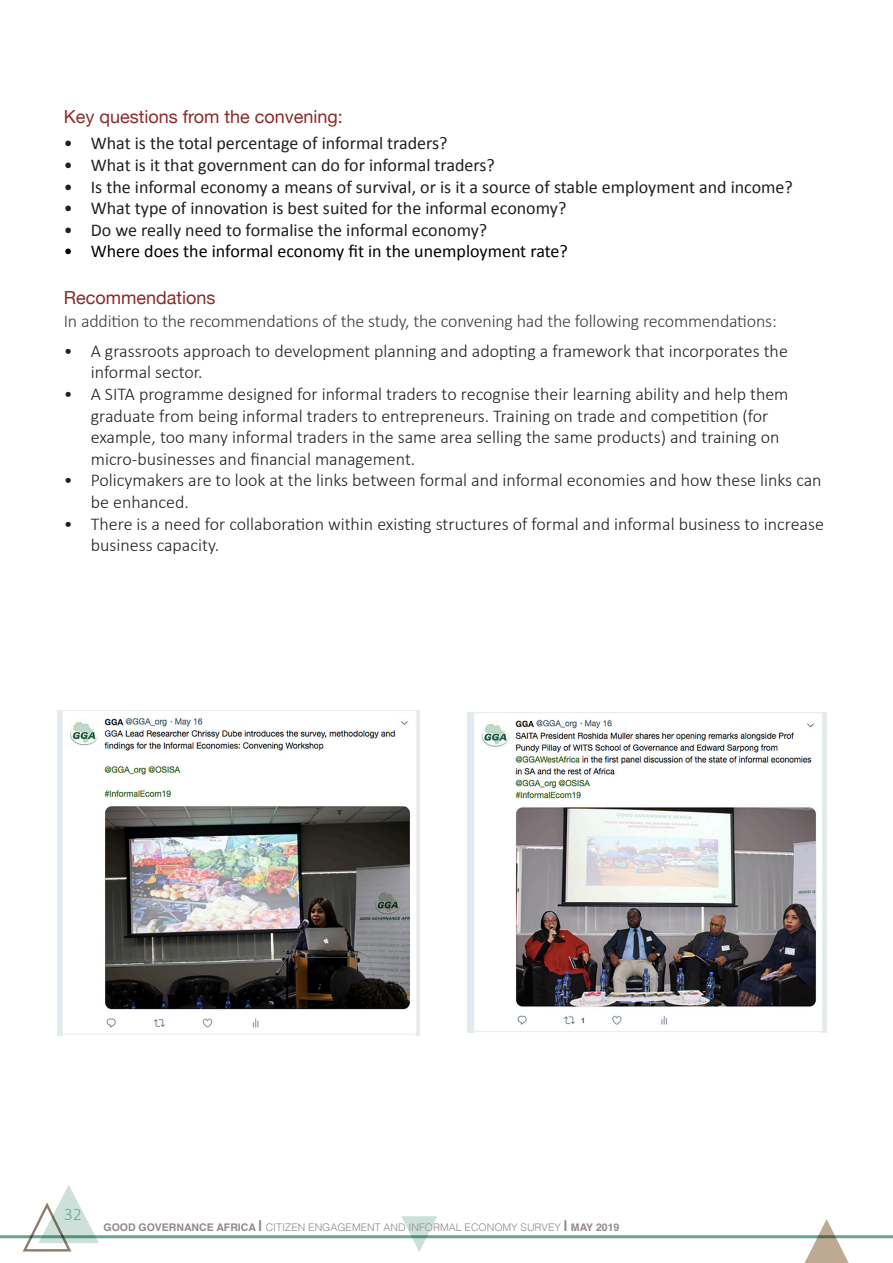
<style>
.page{position:relative;width:893px;height:1263px;background:#fff}
.page>*{position:absolute;margin:0;border:0;box-sizing:border-box;transform-origin:0 0}
.t1{font:300 18px/21.6px "Calibri";color:#231f20}
.t2{font:18px "Calibri";color:#231f20}
.BODY_COPY_OUTCOMES{font:300 18px "Calibri";letter-spacing:-.01em;color:#3e3e3f}
.t3{font:18px "Calibri";color:#000}
.Sub_head_2_2017{font:18px "Helvetica Neue";color:#8a2b29}
.t4{font:300 18px "Calibri";color:#65a792}
.t5{font:300 10.5px "Helvetica";color:#918a88}
.s1{font-weight:700}
.s2{font-weight:700;font-size:15px}
</style>
<div class="page">
<hr style="left:0;top:1235px;width:893px;height:3px;background:#65a792">
<svg style="left:401px;top:1216px;width:36px;height:36px"></svg>
<svg style="left:21px;top:1185px;width:78px;height:67px"></svg>
<svg style="left:804px;top:1219px;width:45px;height:44px"></svg>
<img style="left:58px;top:710px;width:361px;height:325px">
<img style="left:468px;top:713px;width:359px;height:320px">
<p class="Sub_head_2_2017" style="left:64px;top:104px;width:281px">Key questions from the convening:</p>
<p class="t2" style="left:64px;top:132px;width:385px">• What is the total percentage of informal traders?</p>
<p class="t2" style="left:64px;top:154px;width:433px">• What is it that government can do for informal traders?</p>
<p class="t2" style="left:64px;top:175px;width:731px">• Is the informal economy a means of survival, or is it a source of stable employment and income?</p>
<p class="t2" style="left:64px;top:197px;width:504px">• What type of innovation is best suited for the informal economy?</p>
<p class="t2" style="left:64px;top:219px;width:425px">• Do we really need to formalise the informal economy?</p>
<p class="t3" style="left:64px;top:240px;width:506px">• Where does the informal economy fit in the unemployment rate?</p>
<p class="Sub_head_2_2017" style="left:64px;top:285px;width:153px">Recommendations</p>
<p class="BODY_COPY_OUTCOMES" style="left:64px;top:310px;width:714px">In addition to the recommendations of the study, the convening had the following recommendations:</p>
<p class="t1" style="left:91px;top:341px;width:699px;text-indent:-27px">• A grassroots approach to development planning and adopting a framework that incorporates the informal sector.</p>
<p class="t1" style="left:91px;top:385px;width:699px;text-indent:-27px">• A SITA programme designed for informal traders to recognise their learning ability and help them graduate from being informal traders to entrepreneurs. Training on trade and competition (for example, too many informal traders in the same area selling the same products) and training on micro-businesses and financial management.</p>
<p class="t1" style="left:91px;top:471px;width:732px;text-indent:-27px">• Policymakers are to look at the links between formal and informal economies and how these links can be enhanced.</p>
<p class="t1" style="left:91px;top:514px;width:735px;text-indent:-27px">• There is a need for collaboration within existing structures of formal and informal business to increase business capacity.</p>
<p class="t4" style="left:64px;top:1202px;width:20px">32</p>
<p class="t5" style="left:104px;top:1218px;width:517px"><span class="s1">GOOD GOVERNANCE AFRICA</span> <span class="s2">|</span> CITIZEN ENGAGEMENT AND INFORMAL ECONOMY SURVEY <span class="s2">|</span> <span class="s1">MAY 2019</span></p>
</div>
